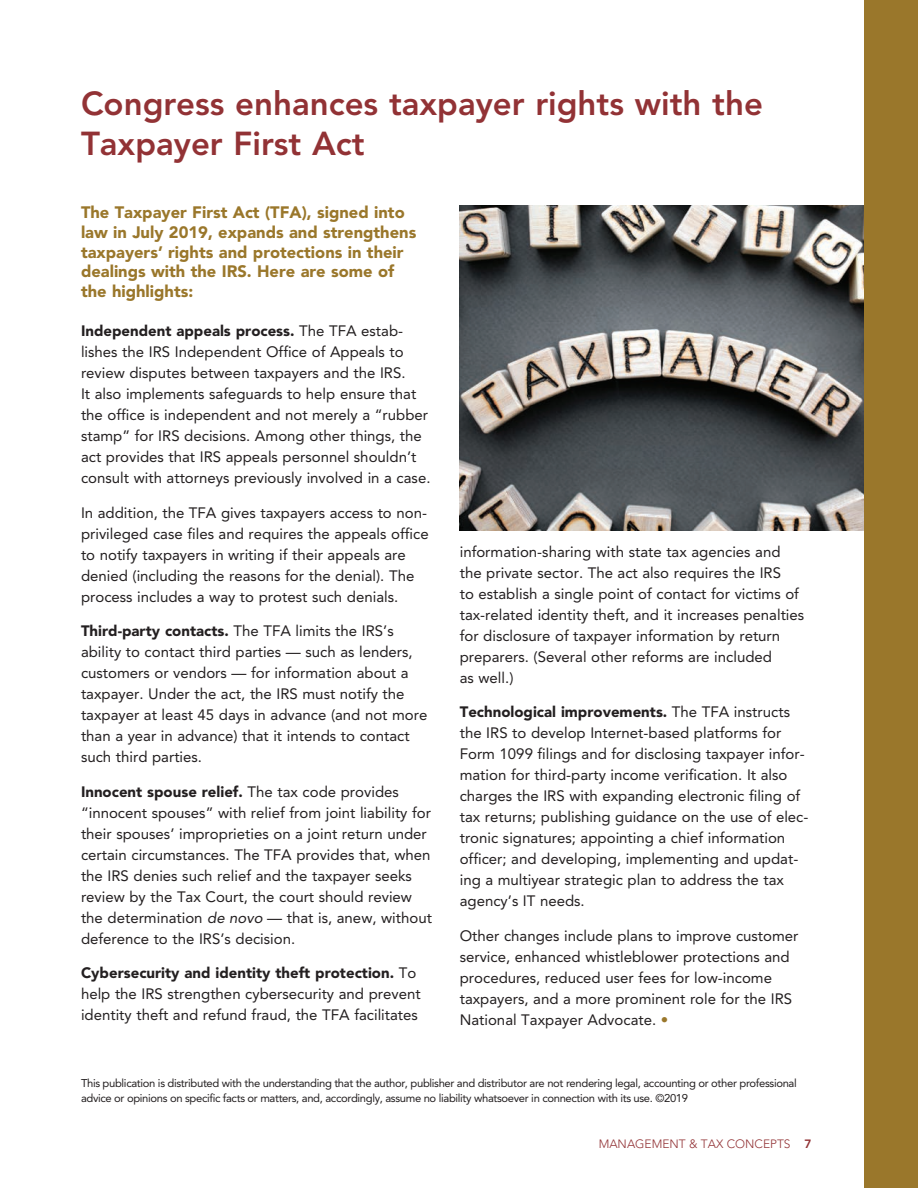
<style>
.page{position:relative;width:918px;height:1188px;background:#fff}
.page>*{position:absolute;margin:0;border:0;box-sizing:border-box;transform-origin:0 0}
.t1{font:800 33px/39.6px "Avenir LT Std";color:#923235}
.t2{font:900 16.5px/19.8px "Avenir LT Std";color:#9a772b}
.t3{font:15px/21px "Avenir LT Std";color:#231f20}
.t4{font:300 12px "Avenir LT Std";color:#923235}
.t5{font:11.25px/15px "Avenir LT Std";letter-spacing:-.03em;color:#231f20}
.s1{font-weight:900}
.s2{font-style:italic}
.s3{color:#9a772b}
.s4{font-weight:800}
</style>
<div class="page">
<img style="left:460px;top:206px;width:404px;height:324px">
<div style="left:864px;top:0;width:54px;height:1188px;background:#9a772b"></div>
<h1 class="t1" style="left:81px;top:84px;width:683px">Congress enhances taxpayer rights with the<br>Taxpayer First Act</h1>
<p class="t2" style="left:81px;top:202px;width:337px">The Taxpayer First Act (TFA), signed into law in July 2019, expands and strengthens taxpayers’ rights and protections in their dealings with the IRS. Here are some of the highlights:</p>
<p class="t3" style="left:81px;top:321px;width:351px"><span class="s1">Independent appeals process.</span> The TFA estab&shy;lishes the IRS Independent Office of Appeals to review disputes between taxpayers and the IRS.<br>It also implements safeguards to help ensure that the office is independent and not merely a “rubber stamp” for IRS decisions. Among other things, the act provides that IRS appeals personnel shouldn’t consult with attorneys previously involved in a case.</p>
<p class="t3" style="left:81px;top:502px;width:349px">In addition, the TFA gives taxpayers access to non&shy;privileged case files and requires the appeals office to notify taxpayers in writing if their appeals are denied (including the reasons for the denial). The process includes a way to protest such denials.</p>
<p class="t3" style="left:81px;top:621px;width:348px"><span class="s1">Third-party contacts.</span> The TFA limits the IRS’s ability to contact third parties — such as lenders, customers or vendors — for information about a taxpayer. Under the act, the IRS must notify the taxpayer at least 45 days in advance (and not more than a year in advance) that it intends to contact such third parties.</p>
<p class="t3" style="left:81px;top:781px;width:353px"><span class="s1">Innocent spouse relief.</span> The tax code provides “innocent spouses” with relief from joint liability for their spouses’ improprieties on a joint return under certain circumstances. The TFA provides that, when the IRS denies such relief and the taxpayer seeks review by the Tax Court, the court should review the determination <span class="s2">de novo</span> — that is, anew, without deference to the IRS’s decision.</p>
<p class="t3" style="left:81px;top:963px;width:341px"><span class="s1">Cybersecurity and identity theft protection.</span> To help the IRS strengthen cybersecurity and prevent identity theft and refund fraud, the TFA facilitates</p>
<p class="t3" style="left:460px;top:541px;width:346px">information-sharing with state tax agencies and the private sector. The act also requires the IRS<br>to establish a single point of contact for victims of tax-related identity theft, and it increases penalties for disclosure of taxpayer information by return preparers. (Several other reforms are included<br>as well.)</p>
<p class="t3" style="left:460px;top:702px;width:350px"><span class="s1">Technological improvements.</span> The TFA instructs the IRS to develop Internet-based platforms for Form 1099 filings and for disclosing taxpayer infor&shy;mation for third-party income verification. It also charges the IRS with expanding electronic filing of tax returns; publishing guidance on the use of elec&shy;tronic signatures; appointing a chief information officer; and developing, implementing and updat&shy;ing a multiyear strategic plan to address the tax agency’s IT needs.</p>
<p class="t3" style="left:460px;top:925px;width:340px">Other changes include plans to improve customer service, enhanced whistleblower protections and procedures, reduced user fees for low-income taxpayers, and a more prominent role for the IRS National Taxpayer Advocate. <span class="s3">•</span></p>
<p class="t5" style="left:81px;top:1076px;width:717px">This publication is distributed with the understanding that the author, publisher and distributor are not rendering legal, accounting or other professional advice or opinions on specific facts or matters, and, accordingly, assume no liability whatsoever in connection with its use. ©2019</p>
<p class="t4" style="left:599px;top:1136px;width:214px">MANAGEMENT &amp; TAX CONCEPTS <span class="s4">7</span></p>
</div>
